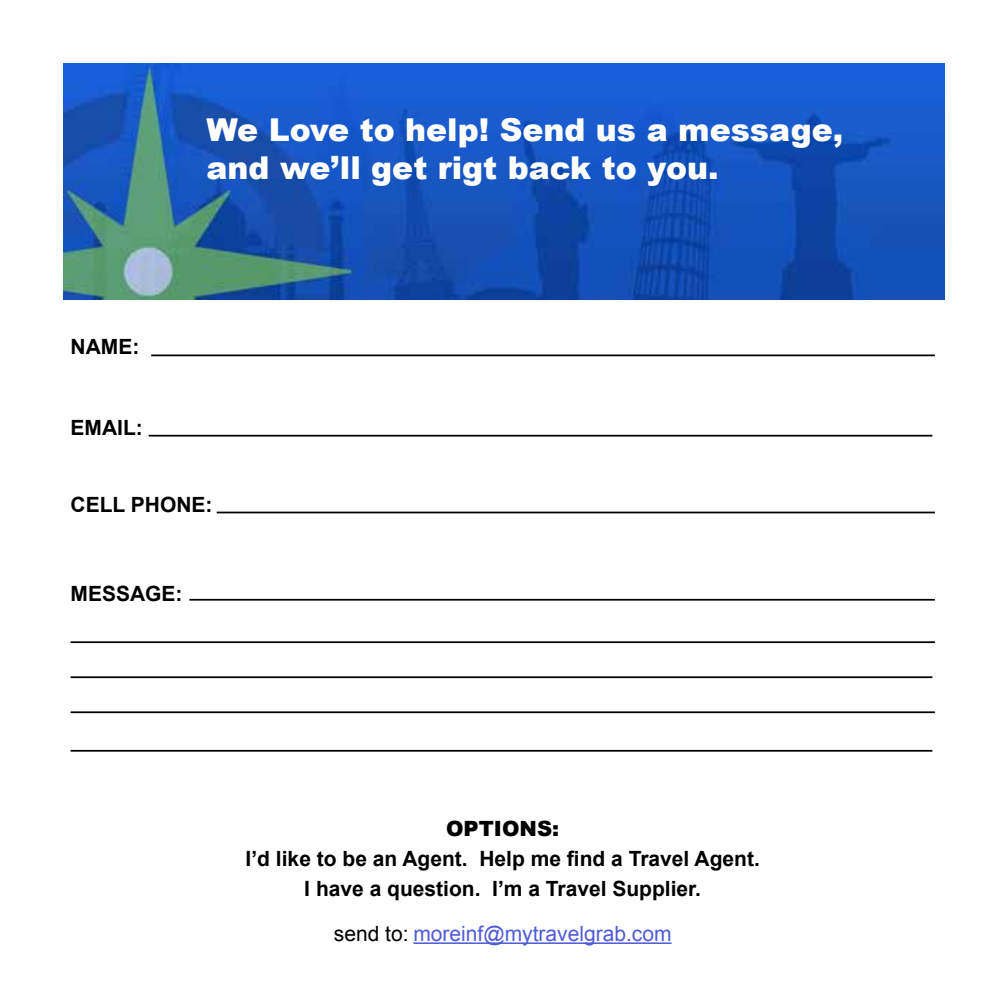
<style>
.page{position:relative;width:1008px;height:1008px;background:#fff}
.page>*{position:absolute;margin:0;border:0;box-sizing:border-box;transform-origin:0 0}
.t1{font:900 31.5px/37.8px "Arial";color:#fff}
.t2{font:700 21px/29.8px "Arial";color:#000;text-align:center}
.t3{font:21px "Arial";color:#4f5cd6}
.t4{font:900 21px "Arial";color:#000}
.s1{color:#000}
</style>
<div class="page">
<img style="left:63px;top:63px;width:882px;height:236px">
<hr style="left:413px;top:942px;width:259px;height:2px;background:#4f5cd6">
<hr style="left:151px;top:355px;width:784px;height:1px;background:#000">
<hr style="left:149px;top:435px;width:783px;height:2px;background:#000">
<hr style="left:217px;top:512px;width:718px;height:1px;background:#000">
<hr style="left:189px;top:599px;width:746px;height:2px;background:#000">
<hr style="left:71px;top:641px;width:864px;height:2px;background:#000">
<hr style="left:71px;top:676px;width:861px;height:2px;background:#000">
<hr style="left:71px;top:711px;width:864px;height:2px;background:#000">
<hr style="left:71px;top:750px;width:861px;height:2px;background:#000">
<p class="t2" style="left:71px;top:333px;width:70px">NAME:</p>
<p class="t2" style="left:71px;top:414px;width:74px">EMAIL:</p>
<h1 class="t1" style="left:207px;top:110px;width:638px">We Love to help! Send us a message, and we’ll get rigt back to you.</h1>
<p class="t2" style="left:71px;top:491px;width:143px">CELL PHONE:</p>
<p class="t2" style="left:71px;top:580px;width:114px">MESSAGE:</p>
<p class="t4" style="left:446px;top:813px;width:115px">OPTIONS:</p>
<p class="t2" style="left:246px;top:844px;width:516px">I’d like to be an Agent. Help me find a Travel Agent.<br>I have a question. I’m a Travel Supplier.</p>
<p class="t3" style="left:334px;top:920px;width:339px"><span class="s1">send to:</span> moreinf@mytravelgrab.com</p>
</div>
